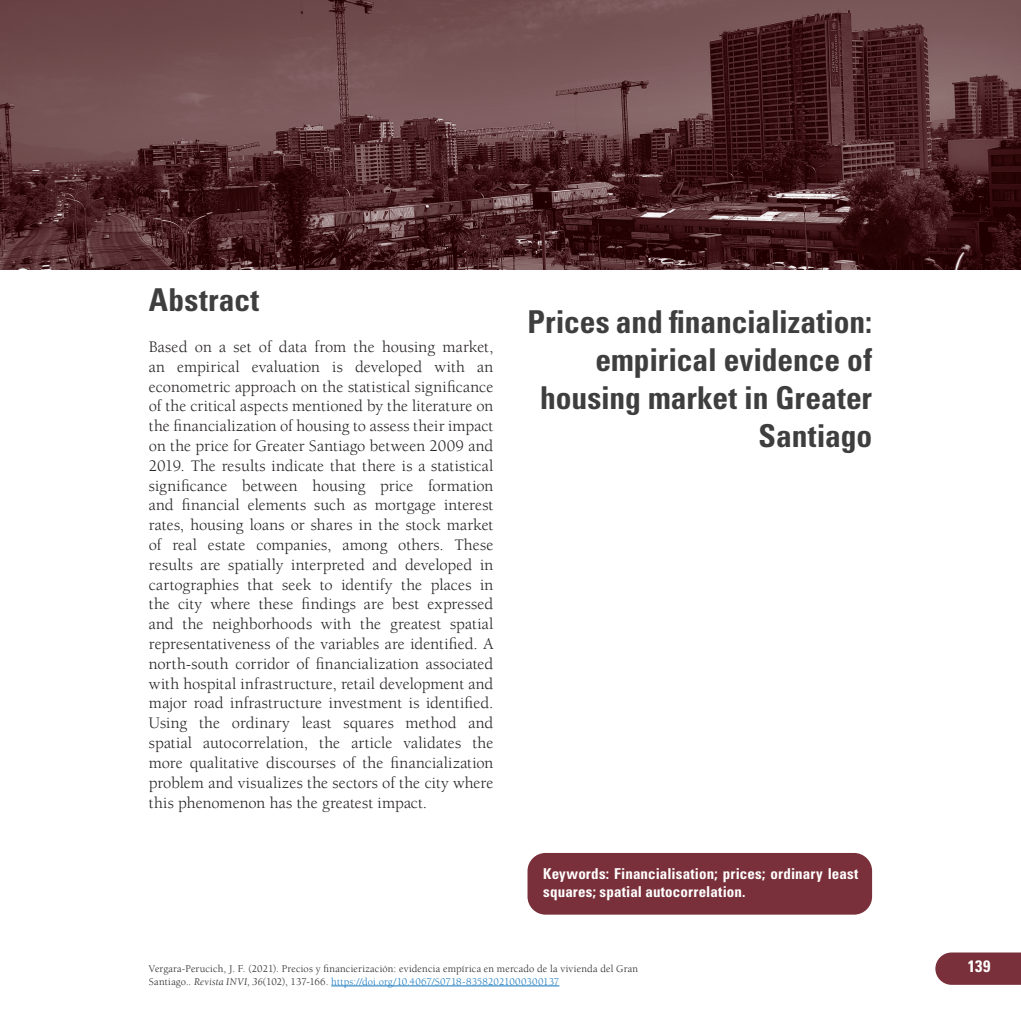
<style>
.page{position:relative;width:1021px;height:1021px;background:#fff}
.page>*{position:absolute;margin:0;border:0;box-sizing:border-box;transform-origin:0 0}
.titulo{font:700 condensed 31.5px/37.8px "Univers LT Std";letter-spacing:-.005em;color:#3e3e3f;text-align:right}
.txt_esp{font:16.5px/19.8px "Berkeley Std";color:#231f20;text-align:justify}
.t1{font:700 condensed 16.5px "Univers LT Std";color:#fff}
.palabras_claves{font:700 condensed 15px/18px "Univers LT Std";letter-spacing:.01em;color:#fff}
.t2{font:10.5px/12.6px "Berkeley Std";letter-spacing:.015em;color:#231f20}
.s1{font-style:italic}
.s2{font-style:inherit}
.s3{color:#1074bc}
</style>
<div class="page">
<svg style="left:935px;top:952px;width:85px;height:32px;background:#813b45"></svg>
<img style="left:0;top:0;width:1020px;height:269px">
<div style="left:527px;top:853px;width:345px;height:61px;background:#7a303a;border-radius:18px"></div>
<hr style="left:331px;top:985px;width:228px;height:1px;background:#1074bc">
<p class="titulo" style="left:149px;top:280px;width:112px">Abstract</p>
<p class="txt_esp" style="left:149px;top:337px;width:346px">Based on a set of data from the housing market, an empirical evaluation is developed with an econometric approach on the statistical significance of the critical aspects mentioned by the literature on the financialization of housing to assess their impact on the price for Greater Santiago between 2009 and 2019. The results indicate that there is a statistical significance between housing price formation and financial elements such as mortgage interest rates, housing loans or shares in the stock market of real estate companies, among others. These results are spatially interpreted and developed in cartographies that seek to identify the places in the city where these findings are best expressed and the neighborhoods with the greatest spatial representativeness of the variables are identified. A north-south corridor of financialization associated with hospital infrastructure, retail development and major road infrastructure investment is identified.<br>Using the ordinary least squares method and spatial autocorrelation, the article validates the more qualitative discourses of the financialization problem and visualizes the sectors of the city where this phenomenon has the greatest impact.</p>
<p class="titulo" style="left:527px;top:303px;width:346px">Prices and financialization: empirical evidence of housing market in Greater<br>Santiago</p>
<p class="palabras_claves" style="left:543px;top:864px;width:317px">Keywords: Financialisation; prices; ordinary least squares; spatial autocorrelation.</p>
<p class="t2" style="left:149px;top:962px;width:490px">Vergara-Perucich, J. F. (2021). Precios y financierización: evidencia empírica en mercado de la vivienda del Gran<br>Santiago.. <span class="s1">Revista INVI, 36</span>(102), <span class="s2">137-166</span>. <span class="s3">https://doi.org/10.4067/S0718-83582021000300137</span></p>
<p class="t1" style="left:967px;top:956px;width:24px">139</p>
</div>
